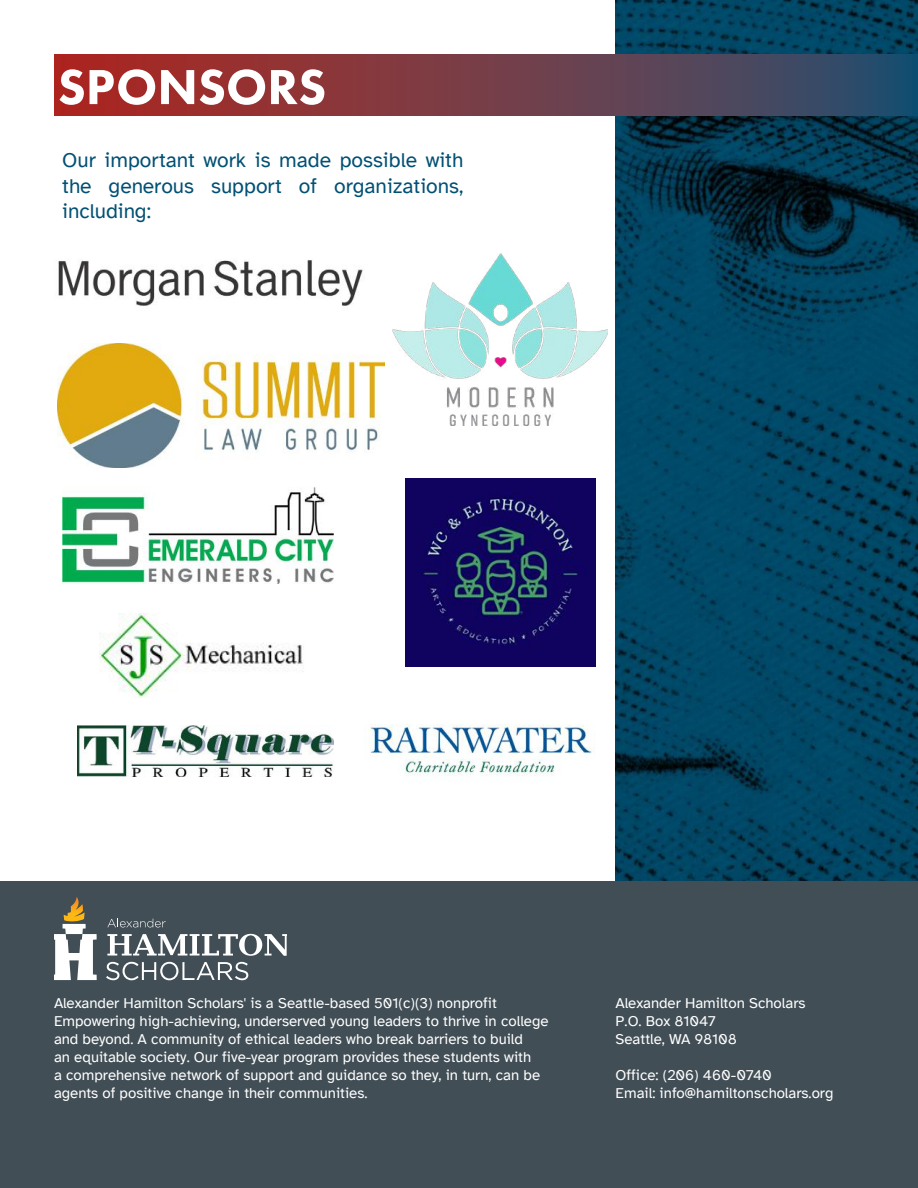
<style>
.page{position:relative;width:918px;height:1188px;background:#fff}
.page>*{position:absolute;margin:0;border:0;box-sizing:border-box;transform-origin:0 0}
.t1{font:800 51px "Futura PT";color:#fff}
.t2{font:21px/25.2px "Atkinson Hyperlegible";color:#005074;text-align:justify}
.t3{font:15px/18px "Atkinson Hyperlegible";color:#fff}
</style>
<div class="page">
<img style="left:616px;top:0;width:302px;height:881px">
<svg style="left:54px;top:54px;width:864px;height:61px;background:#703c47"></svg>
<img style="left:63px;top:487px;width:270px;height:96px">
<img style="left:393px;top:253px;width:214px;height:172px">
<img style="left:58px;top:260px;width:305px;height:46px">
<img style="left:99px;top:614px;width:205px;height:84px">
<img style="left:58px;top:343px;width:326px;height:124px">
<img style="left:77px;top:725px;width:256px;height:51px">
<img style="left:405px;top:479px;width:190px;height:187px">
<div style="left:0;top:881px;width:918px;height:307px;background:#414e55"></div>
<svg style="left:106px;top:962px;width:142px;height:18px"></svg>
<svg style="left:107px;top:919px;width:59px;height:9px"></svg>
<svg style="left:107px;top:934px;width:180px;height:22px"></svg>
<svg style="left:54px;top:897px;width:43px;height:83px"></svg>
<img style="left:369px;top:724px;width:226px;height:52px">
<h1 class="t1" style="left:58px;top:55px;width:270px">SPONSORS</h1>
<h2 class="t2" style="left:62px;top:148px;width:403px">Our important work is made possible with the generous support of organizations, including:</h2>
<p class="t3" style="left:54px;top:994px;width:496px">Alexander Hamilton Scholars' is a Seattle-based 501(c)(3) nonprofit Empowering high-achieving, underserved young leaders to thrive in college and beyond. A community of ethical leaders who break barriers to build<br>an equitable society. Our five-year program provides these students with<br>a comprehensive network of support and guidance so they, in turn, can be agents of positive change in their communities.</p>
<p class="t3" style="left:616px;top:994px;width:191px">Alexander Hamilton Scholars<br>P.O. Box 81047<br>Seattle, WA 98108</p>
<p class="t3" style="left:616px;top:1066px;width:219px">Office: (206) 460-0740<br>Email: info@hamiltonscholars.org</p>
</div>
